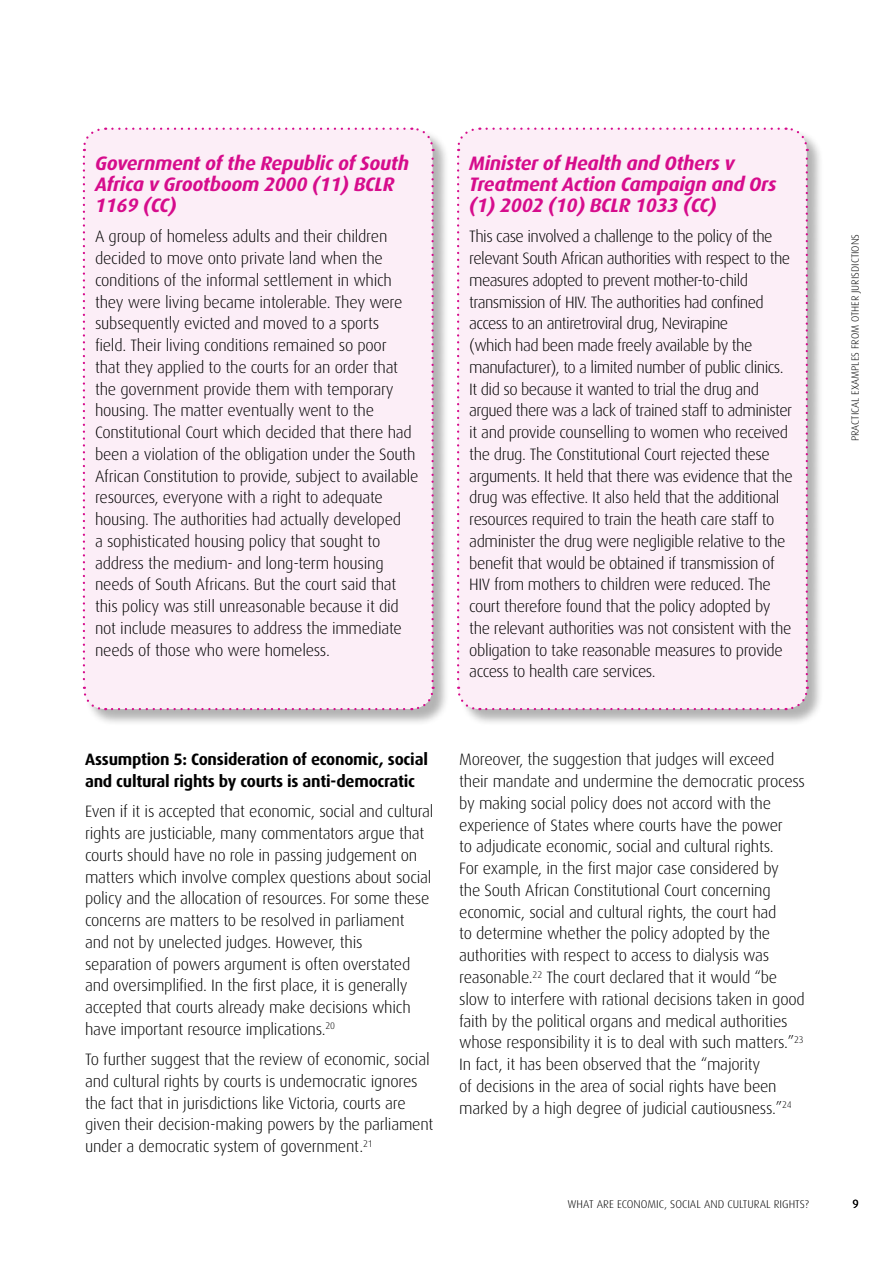
<style>
.page{position:relative;width:893px;height:1263px;background:#fff}
.page>*{position:absolute;margin:0;border:0;box-sizing:border-box;transform-origin:0 0}
.t1{font:italic 700 19.5px/21px "Dax";letter-spacing:-.015em;color:#d60c8c}
.t2{font:300 16.5px/21.8px "Dax";letter-spacing:-.015em;color:#000}
.t3{font:300 16.5px/21.8px "Dax";letter-spacing:-.035em;color:#000}
.t4{font:700 16.5px/21.8px "Dax";letter-spacing:-.015em;color:#000}
.t5{font:12px "Dax";color:#000}
.t6{font:300 11.25px "Dax";color:#000}
.t7{font:300 10.5px "Dax";color:#000}
</style>
<div class="page">
<div style="left:84px;top:128px;width:366px;height:598px;background:#000;opacity:.3"></div>
<div style="left:84px;top:129px;width:349px;height:580px;background:#fceef7;border-radius:21px"></div>
<svg style="left:82px;top:157px;width:24px;height:554px"></svg>
<svg style="left:112px;top:687px;width:323px;height:24px"></svg>
<svg style="left:411px;top:127px;width:23px;height:554px"></svg>
<svg style="left:82px;top:127px;width:323px;height:24px"></svg>
<div style="left:458px;top:128px;width:366px;height:598px;background:#000;opacity:.3"></div>
<div style="left:458px;top:129px;width:349px;height:580px;background:#fceef7;border-radius:21px"></div>
<svg style="left:457px;top:157px;width:23px;height:554px"></svg>
<svg style="left:486px;top:687px;width:323px;height:24px"></svg>
<svg style="left:785px;top:127px;width:23px;height:554px"></svg>
<svg style="left:457px;top:127px;width:322px;height:24px"></svg>
<p class="t1" style="left:95px;top:153px;width:316px">Government of the Republic of South<br>Africa v Grootboom 2000 (11) BCLR<br>1169 (CC)</p>
<p class="t2" style="left:95px;top:226px;width:325px">A group of homeless adults and their children decided to move onto private land when the conditions of the informal settlement in which they were living became intolerable. They were subsequently evicted and moved to a sports<br>field. Their living conditions remained so poor<br>that they applied to the courts for an order that the government provide them with temporary housing. The matter eventually went to the Constitutional Court which decided that there had been a violation of the obligation under the South African Constitution to provide, subject to available resources, everyone with a right to adequate housing. The authorities had actually developed<br>a sophisticated housing policy that sought to address the medium- and long-term housing needs of South Africans. But the court said that this policy was still unreasonable because it did not include measures to address the immediate needs of those who were homeless.</p>
<p class="t1" style="left:469px;top:153px;width:309px">Minister of Health and Others v<br>Treatment Action Campaign and Ors (1) 2002 (10) BCLR 1033 (CC)</p>
<p class="t3" style="left:469px;top:226px;width:325px">This case involved a challenge to the policy of the relevant South African authorities with respect to the measures adopted to prevent mother-to-child transmission of HIV. The authorities had confined access to an antiretroviral drug, Nevirapine<br>(which had been made freely available by the manufacturer), to a limited number of public clinics.<br>It did so because it wanted to trial the drug and argued there was a lack of trained staff to administer it and provide counselling to women who received the drug. The Constitutional Court rejected these arguments. It held that there was evidence that the drug was effective. It also held that the additional resources required to train the heath care staff to administer the drug were negligible relative to the benefit that would be obtained if transmission of HIV from mothers to children were reduced. The court therefore found that the policy adopted by the relevant authorities was not consistent with the obligation to take reasonable measures to provide access to health care services.</p>
<p class="t7" style="left:849px;top:441px;width:207px;rotate:-90deg">Practical examples from other jurisdictions</p>
<p class="t4" style="left:85px;top:749px;width:344px">Assumption 5: Consideration of economic, social and cultural rights by courts is anti-democratic</p>
<p class="t2" style="left:85px;top:801px;width:350px">Even if it is accepted that economic, social and cultural rights are justiciable, many commentators argue that courts should have no role in passing judgement on matters which involve complex questions about social policy and the allocation of resources. For some these concerns are matters to be resolved in parliament<br>and not by unelected judges. However, this<br>separation of powers argument is often overstated and oversimplified. In the first place, it is generally accepted that courts already make decisions which have important resource implications.<sup>20</sup></p>
<p class="t2" style="left:85px;top:1049px;width:350px">To further suggest that the review of economic, social and cultural rights by courts is undemocratic ignores the fact that in jurisdictions like Victoria, courts are given their decision-making powers by the parliament under a democratic system of government.<sup>21</sup></p>
<p class="t2" style="left:459px;top:749px;width:347px">Moreover, the suggestion that judges will exceed their mandate and undermine the democratic process by making social policy does not accord with the experience of States where courts have the power<br>to adjudicate economic, social and cultural rights.<br>For example, in the first major case considered by<br>the South African Constitutional Court concerning economic, social and cultural rights, the court had<br>to determine whether the policy adopted by the authorities with respect to access to dialysis was reasonable.<sup>22</sup> The court declared that it would “be slow to interfere with rational decisions taken in good faith by the political organs and medical authorities whose responsibility it is to deal with such matters.”<sup>23<br></sup>In fact, it has been observed that the “majority<br>of decisions in the area of social rights have been marked by a high degree of judicial cautiousness.”<sup>24</sup></p>
<p class="t6" style="left:568px;top:1198px;width:16px">What</p>
<p class="t6" style="left:597px;top:1198px;width:7px">are</p>
<p class="t6" style="left:617px;top:1198px;width:7px">economic</p>
<p class="t6" style="left:664px;top:1198px;width:12px">, social</p>
<p class="t6" style="left:704px;top:1198px;width:8px">and</p>
<p class="t6" style="left:727px;top:1198px;width:33px">cultural</p>
<p class="t6" style="left:774px;top:1198px;width:6px">rights</p>
<p class="t6" style="left:805px;top:1198px;width:6px">?</p>
<p class="t5" style="left:852px;top:1198px;width:8px">9</p>
</div>
